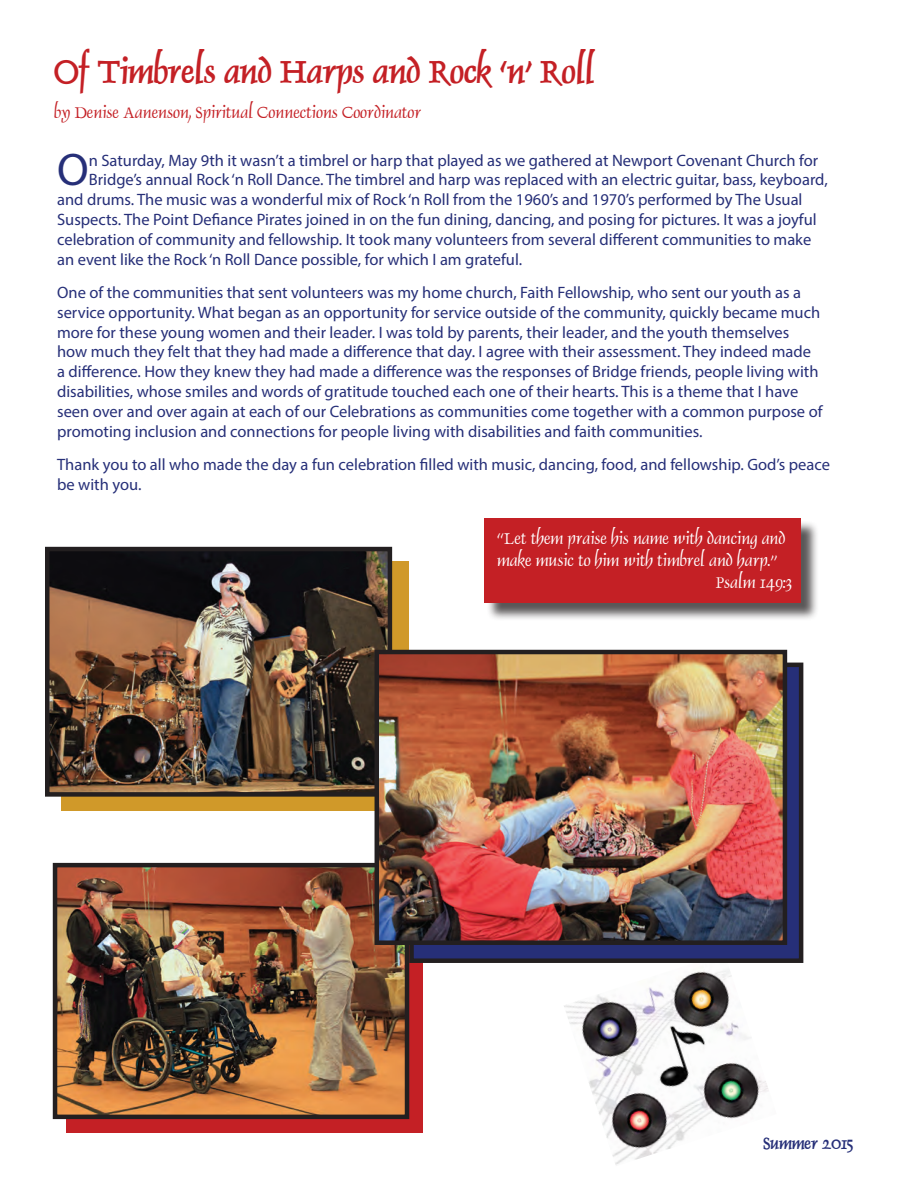
<style>
.page{position:relative;width:918px;height:1188px;background:#fff}
.page>*{position:absolute;margin:0;border:0;box-sizing:border-box;transform-origin:0 0}
.t1{font:45.9px "Myriad Pro";color:#262f78}
.t2{font:700 36px "Dolphin";color:#c42025}
.t3{font:18px "Dolphin Normal";color:#fff}
.t4{font:18px "Dolphin Normal";color:#c42025}
.t5{font:700 18px "Dolphin";color:#262f78}
.t6{font:16.5px/19.8px "Myriad Pro";color:#262f78}
</style>
<div class="page">
<img style="left:564px;top:969px;width:205px;height:196px">
<div style="left:66px;top:883px;width:357px;height:250px;background:#c42025"></div>
<img style="left:58px;top:868px;width:346px;height:246px">
<div style="left:53px;top:863px;width:356px;height:256px;border:4px solid #231f20"></div>
<div style="left:412px;top:665px;width:389px;height:296px;background:#262f78"></div>
<div style="left:409px;top:663px;width:394px;height:300px;border:4px solid #231f20"></div>
<div style="left:486px;top:521px;width:334px;height:101px;background:#231f20;opacity:.75"></div>
<div style="left:484px;top:518px;width:317px;height:85px;background:#c42025"></div>
<div style="left:62px;top:561px;width:347px;height:250px;background:#d09929"></div>
<img style="left:50px;top:552px;width:337px;height:240px">
<div style="left:45px;top:547px;width:347px;height:250px;border:4px solid #231f20"></div>
<img style="left:380px;top:655px;width:402px;height:285px">
<div style="left:375px;top:650px;width:412px;height:295px;border:4px solid #231f20"></div>
<h2 class="t2" style="left:54px;top:49px;width:542px">Of Timbrels and Harps and Rock ‘n’ Roll</h2>
<p class="t4" style="left:54px;top:101px;width:369px">by Denise Aanenson, Spiritual Connections Coordinator</p>
<h1 class="t1" style="left:57px;top:142px;width:33px">O</h1>
<p class="t6" style="left:89px;top:150px;width:731px">n Saturday, May 9th it wasn’t a timbrel or harp that played as we gathered at Newport Covenant Church for</p>
<p class="t6" style="left:89px;top:170px;width:741px">Bridge’s annual Rock ‘n Roll Dance. The timbrel and harp was replaced with an electric guitar, bass, keyboard,</p>
<p class="t6" style="left:57px;top:190px;width:747px">and drums. The music was a wonderful mix of Rock ‘n Roll from the 1960’s and 1970’s performed by The Usual</p>
<p class="t6" style="left:57px;top:209px;width:761px">Suspects. The Point Defiance Pirates joined in on the fun dining, dancing, and posing for pictures. It was a joyful</p>
<p class="t6" style="left:57px;top:229px;width:756px">celebration of community and fellowship. It took many volunteers from several different communities to make</p>
<p class="t6" style="left:57px;top:249px;width:467px">an event like the Rock ‘n Roll Dance possible, for which I am grateful.</p>
<p class="t6" style="left:57px;top:282px;width:767px">One of the communities that sent volunteers was my home church, Faith Fellowship, who sent our youth as a service opportunity. What began as an opportunity for service outside of the community, quickly became much more for these young women and their leader. I was told by parents, their leader, and the youth themselves how much they felt that they had made a difference that day. I agree with their assessment. They indeed made a difference. How they knew they had made a difference was the responses of Bridge friends, people living with disabilities, whose smiles and words of gratitude touched each one of their hearts. This is a theme that I have seen over and over again at each of our Celebrations as communities come together with a common purpose of promoting inclusion and connections for people living with disabilities and faith communities.</p>
<p class="t6" style="left:57px;top:454px;width:774px">Thank you to all who made the day a fun celebration filled with music, dancing, food, and fellowship. God’s peace be with you.</p>
<p class="t3" style="left:497px;top:527px;width:290px">“Let them praise his name with dancing and</p>
<p class="t3" style="left:497px;top:549px;width:282px">make music to him with timbrel and harp.”</p>
<p class="t3" style="left:716px;top:571px;width:78px">Psalm 149:3</p>
<p class="t5" style="left:763px;top:1132px;width:91px">Summer 2015</p>
</div>
